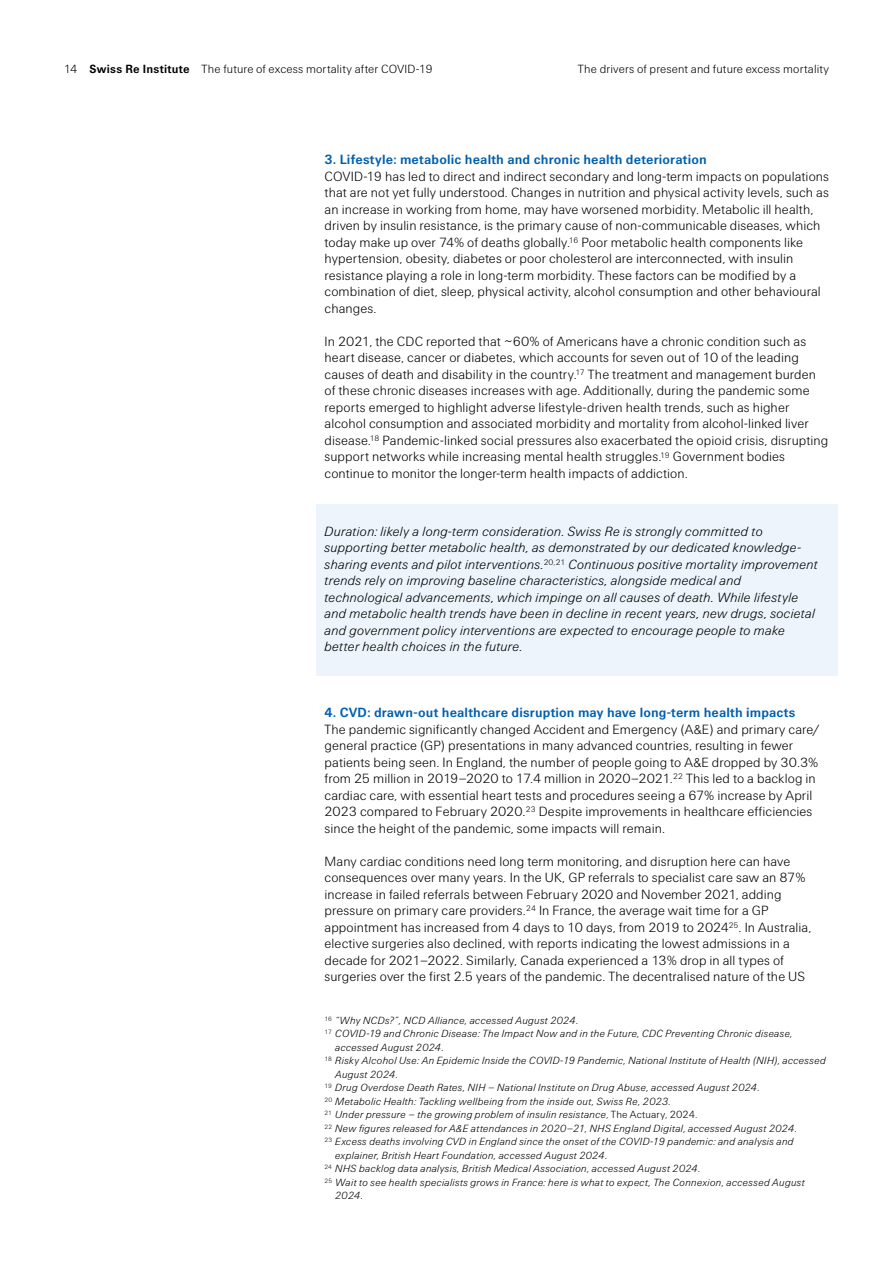
<style>
.page{position:relative;width:893px;height:1263px;background:#fff}
.page>*{position:absolute;margin:0;border:0;box-sizing:border-box;transform-origin:0 0}
.t1{font:300 13.5px/16.5px "Swiss Re Sans OT";letter-spacing:.005em;color:#000}
.t2{font:italic 300 13.5px/16.5px "Swiss Re Sans OT";letter-spacing:.005em;color:#000}
.t3{font:700 13.5px "Swiss Re Sans OT";letter-spacing:.015em;color:#005fae}
.t4{font:300 12px "Swiss Re Sans OT";letter-spacing:.015em;color:#000}
.t5{font:italic 300 10.5px "Swiss Re Sans OT";letter-spacing:.02em;color:#000}
.s1{font-weight:700}
.s2{font-style:normal}
</style>
<div class="page">
<div style="left:316px;top:504px;width:522px;height:172px;background:#edf4fb"></div>
<p class="t4" style="left:64px;top:62px;width:370px">14 <span class="s1">Swiss Re Institute</span> The future of excess mortality after COVID-19</p>
<p class="t4" style="left:578px;top:62px;width:253px">The drivers of present and future excess mortality</p>
<p class="t3" style="left:325px;top:152px;width:384px">3. Lifestyle: metabolic health and chronic health deterioration</p>
<p class="t1" style="left:325px;top:168px;width:506px">COVID-19 has led to direct and indirect secondary and long-term impacts on populations that are not yet fully understood. Changes in nutrition and physical activity levels, such as an increase in working from home, may have worsened morbidity. Metabolic ill health, driven by insulin resistance, is the primary cause of non-communicable diseases, which today make up over 74% of deaths globally.<sup>16</sup> Poor metabolic health components like hypertension, obesity, diabetes or poor cholesterol are interconnected, with insulin resistance playing a role in long-term morbidity. These factors can be modified by a combination of diet, sleep, physical activity, alcohol consumption and other behavioural changes.</p>
<p class="t1" style="left:325px;top:333px;width:505px">In 2021, the CDC reported that ~60% of Americans have a chronic condition such as heart disease, cancer or diabetes, which accounts for seven out of 10 of the leading causes of death and disability in the country.<sup>17</sup> The treatment and management burden of these chronic diseases increases with age. Additionally, during the pandemic some reports emerged to highlight adverse lifestyle-driven health trends, such as higher alcohol consumption and associated morbidity and mortality from alcohol-linked liver disease.<sup>18</sup> Pandemic-linked social pressures also exacerbated the opioid crisis, disrupting support networks while increasing mental health struggles.<sup>19</sup> Government bodies continue to monitor the longer-term health impacts of addiction.</p>
<p class="t2" style="left:325px;top:523px;width:495px">Duration: likely a long-term consideration. Swiss Re is strongly committed to supporting better metabolic health, as demonstrated by our dedicated knowledge&shy;sharing events and pilot interventions.<sup>20,21</sup> Continuous positive mortality improvement trends rely on improving baseline characteristics, alongside medical and technological advancements, which impinge on all causes of death. While lifestyle and metabolic health trends have been in decline in recent years, new drugs, societal and government policy interventions are expected to encourage people to make better health choices in the future.</p>
<p class="t3" style="left:325px;top:704px;width:472px">4. CVD: drawn-out healthcare disruption may have long-term health impacts</p>
<p class="t1" style="left:325px;top:721px;width:496px">The pandemic significantly changed Accident and Emergency (A&amp;E) and primary care/ general practice (GP) presentations in many advanced countries, resulting in fewer patients being seen. In England, the number of people going to A&amp;E dropped by 30.3% from 25 million in 2019–2020 to 17.4 million in 2020–2021.<sup>22</sup> This led to a backlog in cardiac care, with essential heart tests and procedures seeing a 67% increase by April 2023 compared to February 2020.<sup>23</sup> Despite improvements in healthcare efficiencies since the height of the pandemic, some impacts will remain.</p>
<p class="t1" style="left:325px;top:853px;width:488px">Many cardiac conditions need long term monitoring, and disruption here can have consequences over many years. In the UK, GP referrals to specialist care saw an 87% increase in failed referrals between February 2020 and November 2021, adding pressure on primary care providers.<sup>24</sup> In France, the average wait time for a GP appointment has increased from 4 days to 10 days, from 2019 to 2024<sup>25</sup>. In Australia, elective surgeries also declined, with reports indicating the lowest admissions in a decade for 2021–2022. Similarly, Canada experienced a 13% drop in all types of surgeries over the first 2.5 years of the pandemic. The decentralised nature of the US</p>
<p class="t5" style="left:325px;top:1014px;width:256px"><sup>16</sup> “Why NCDs?”, NCD Alliance, accessed August 2024.</p>
<p class="t5" style="left:325px;top:1028px;width:470px"><sup>17</sup> COVID-19 and Chronic Disease: The Impact Now and in the Future, CDC Preventing Chronic disease,</p>
<p class="t5" style="left:335px;top:1041px;width:110px">accessed August 2024.</p>
<p class="t5" style="left:325px;top:1055px;width:503px"><sup>18</sup> Risky Alcohol Use: An Epidemic Inside the COVID-19 Pandemic, National Institute of Health (NIH), accessed</p>
<p class="t5" style="left:335px;top:1068px;width:65px">August 2024.</p>
<p class="t5" style="left:325px;top:1082px;width:437px"><sup>19</sup> Drug Overdose Death Rates, NIH – National Institute on Drug Abuse, accessed August 2024.</p>
<p class="t5" style="left:325px;top:1095px;width:348px"><sup>20</sup> Metabolic Health: Tackling wellbeing from the inside out, Swiss Re, 2023.</p>
<p class="t5" style="left:325px;top:1109px;width:374px"><sup>21</sup> Under pressure – the growing problem of insulin resistance<span class="s2">, The Actuary, 2024.</span></p>
<p class="t5" style="left:325px;top:1122px;width:474px"><sup>22</sup> New figures released for A&amp;E attendances in 2020–21, NHS England Digital, accessed August 2024.</p>
<p class="t5" style="left:325px;top:1136px;width:471px"><sup>23</sup> Excess deaths involving CVD in England since the onset of the COVID-19 pandemic: and analysis and</p>
<p class="t5" style="left:335px;top:1149px;width:274px">explainer, British Heart Foundation, accessed August 2024.</p>
<p class="t5" style="left:325px;top:1163px;width:378px"><sup>24</sup> NHS backlog data analysis, British Medical Association, accessed August 2024.</p>
<p class="t5" style="left:325px;top:1176px;width:482px"><sup>25</sup> Wait to see health specialists grows in France: here is what to expect, The Connexion, accessed August</p>
<p class="t5" style="left:335px;top:1190px;width:30px">2024.</p>
</div>
